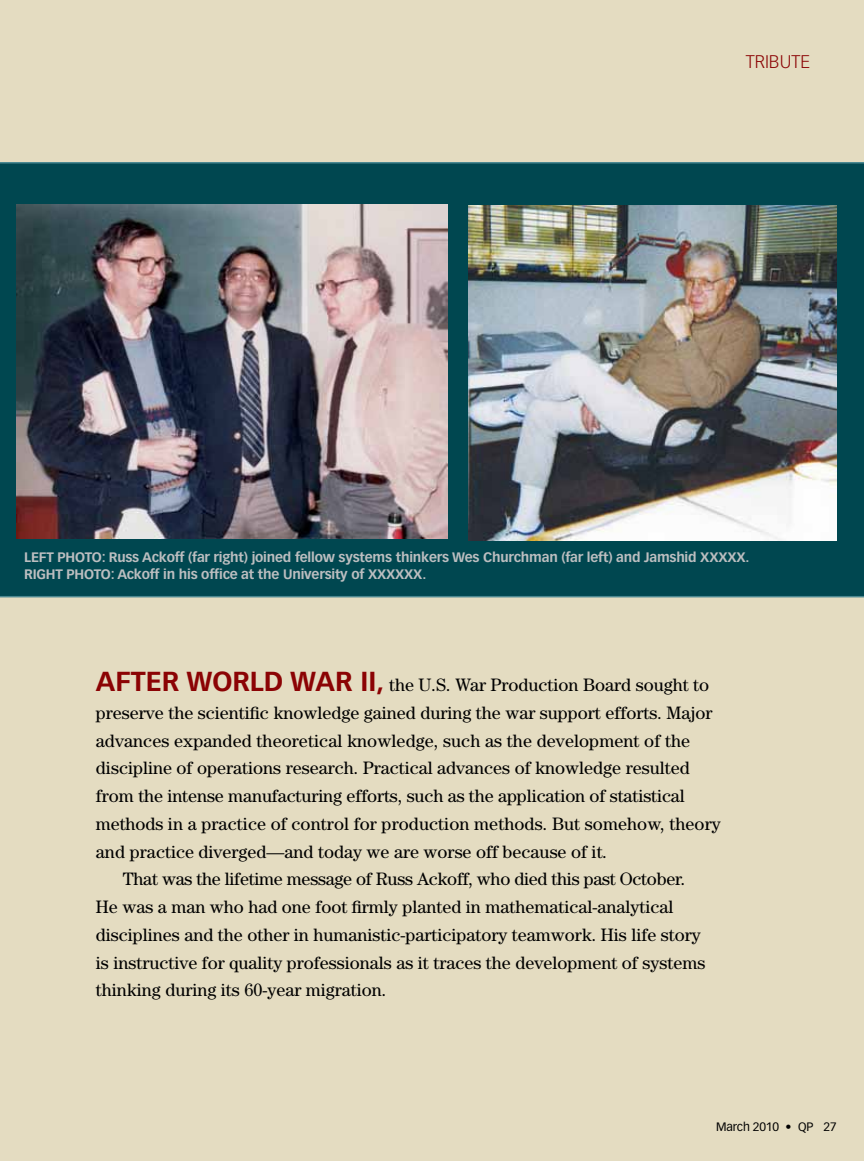
<style>
.page{position:relative;width:864px;height:1161px;background:#e4dcc1}
.page>*{position:absolute;margin:0;border:0;box-sizing:border-box;transform-origin:0 0}
.t1{font:18px "Century Std";color:#000}
.t2{font:300 18px "Vectora LT Std";color:#8b0304}
.t3{font:700 13.5px "Vectora LT Std";letter-spacing:-.015em;color:#bcbec0}
.t4{font:12px "Vectora LT Std";letter-spacing:-.015em;color:#000}
.s1{font-family:"Vectora LT Std";font-weight:700;font-size:27px;color:#8b0304}
</style>
<div class="page">
<div style="left:0;top:162px;width:864px;height:435px;background:#004750"></div>
<img style="left:16px;top:204px;width:432px;height:334px">
<img style="left:468px;top:206px;width:368px;height:335px">
<p class="t2" style="left:746px;top:51px;width:66px">TRIBUTE</p>
<p class="t3" style="left:24px;top:549px;width:9px">LEFT</p>
<p class="t3" style="left:58px;top:549px;width:28px">PHOTO</p>
<p class="t3" style="left:102px;top:549px;width:649px">: Russ Ackoff (far right) joined fellow systems thinkers Wes Churchman (far left) and Jamshid XXXXX.</p>
<p class="t3" style="left:24px;top:566px;width:70px">RIGHT PHOTO</p>
<p class="t3" style="left:111px;top:566px;width:317px">: Ackoff in his office at the University of XXXXXX.</p>
<p class="t1" style="left:96px;top:674px;width:615px"><span class="s1">After World War II,</span> the U.S. War Production Board sought to</p>
<p class="t1" style="left:96px;top:702px;width:618px">preserve the scientific knowledge gained during the war support efforts. Major</p>
<p class="t1" style="left:96px;top:730px;width:596px">advances expanded theoretical knowledge, such as the development of the</p>
<p class="t1" style="left:96px;top:758px;width:595px">discipline of operations research. Practical advances of knowledge resulted</p>
<p class="t1" style="left:96px;top:785px;width:591px">from the intense manufacturing efforts, such as the application of statistical</p>
<p class="t1" style="left:96px;top:813px;width:626px">methods in a practice of control for production methods. But somehow, theory</p>
<p class="t1" style="left:96px;top:841px;width:513px">and practice diverged—and today we are worse off because of it.</p>
<p class="t1" style="left:123px;top:869px;width:564px">That was the lifetime message of Russ Ackoff, who died this past October.</p>
<p class="t1" style="left:96px;top:896px;width:579px">He was a man who had one foot firmly planted in mathematical-analytical</p>
<p class="t1" style="left:96px;top:924px;width:607px">disciplines and the other in humanistic-participatory teamwork. His life story</p>
<p class="t1" style="left:96px;top:952px;width:611px">is instructive for quality professionals as it traces the development of systems</p>
<p class="t1" style="left:96px;top:980px;width:292px">thinking during its 60-year migration.</p>
<p class="t4" style="left:716px;top:1120px;width:122px">March 2010 • QP 27</p>
</div>
